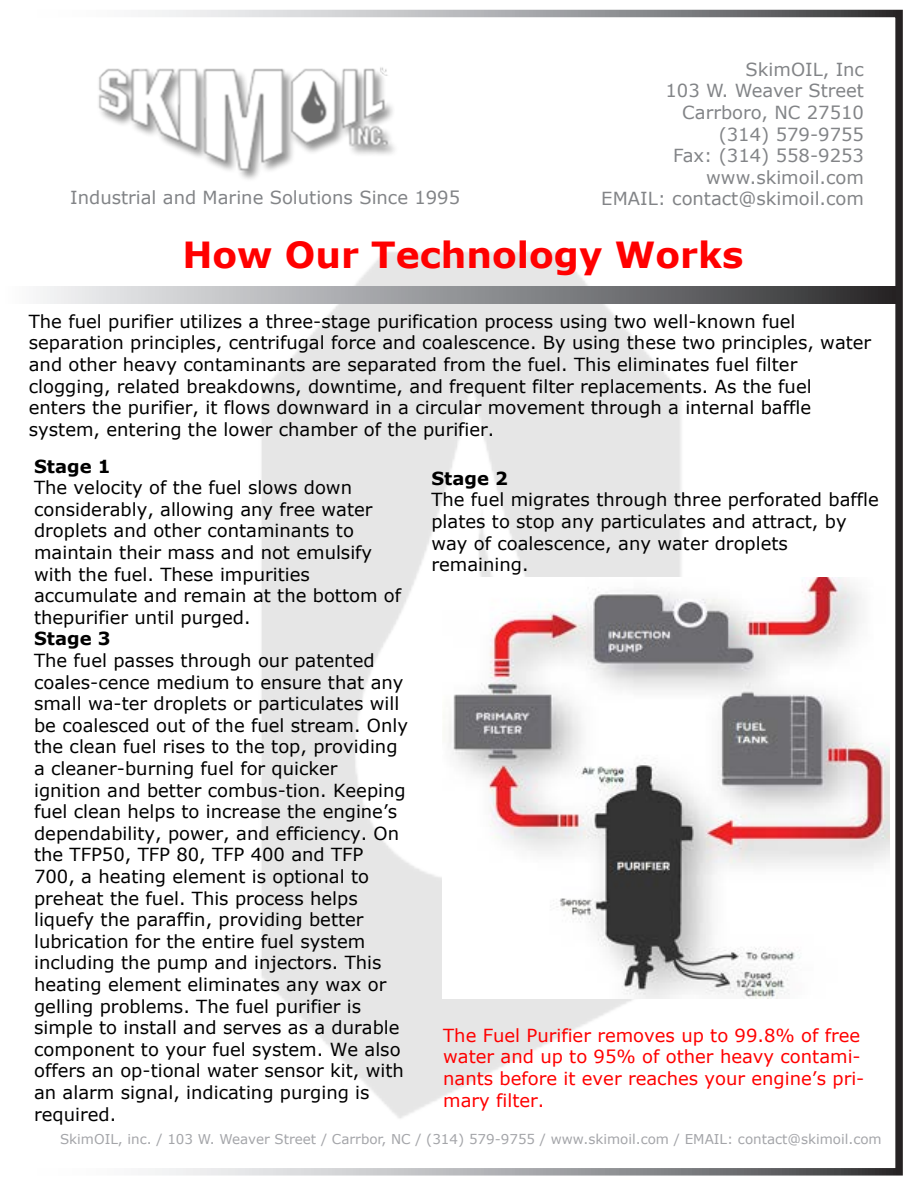
<style>
.page{position:relative;width:918px;height:1188px;background:#fff}
.page>*{position:absolute;margin:0;border:0;box-sizing:border-box;transform-origin:0 0}
.t1{font:700 36px "Verdana";color:#f00}
.t2{font:18px/21.6px "Verdana";color:#000}
.t3{font:18px "Verdana";color:#828487}
.t4{font:18px/21.6px "Verdana";color:#f00}
.t5{font:700 18px "Verdana";color:#000}
.t6{font:13.5px "Verdana";color:#a4a5a9}
</style>
<div class="page">
<img style="left:98px;top:67px;width:297px;height:113px">
<div style="left:12px;top:10px;width:891px;height:1166px;border:8px solid #fff"></div>
<img style="left:211px;top:252px;width:505px;height:867px">
<div style="left:1px;top:287px;width:895px;height:17px;background:linear-gradient(to right,#fcfeff,#2c2d2f)"></div>
<img style="left:443px;top:577px;width:447px;height:422px">
<p class="t3" style="left:70px;top:185px;width:392px">Industrial and Marine Solutions Since 1995</p>
<p class="t3" style="left:746px;top:57px;width:120px">SkimOIL, Inc</p>
<p class="t3" style="left:665px;top:79px;width:200px">103 W. Weaver Street</p>
<p class="t3" style="left:682px;top:100px;width:183px">Carrboro, NC 27510</p>
<p class="t3" style="left:719px;top:122px;width:147px">(314) 579-9755</p>
<p class="t3" style="left:673px;top:143px;width:192px">Fax: (314) 558-9253</p>
<p class="t3" style="left:706px;top:165px;width:159px">www.skimoil.com</p>
<p class="t3" style="left:601px;top:187px;width:264px">EMAIL: contact@skimoil.com</p>
<h1 class="t1" style="left:182px;top:229px;width:563px">How Our Technology Works</h1>
<p class="t2" style="left:29px;top:310px;width:844px">The fuel purifier utilizes a three-stage purification process using two well-known fuel separation principles, centrifugal force and coalescence. By using these two principles, water and other heavy contaminants are separated from the fuel. This eliminates fuel filter clogging, related breakdowns, downtime, and frequent filter replacements. As the fuel enters the purifier, it flows downward in a circular movement through a internal baffle system, entering the lower chamber of the purifier.</p>
<p class="t5" style="left:34px;top:453px;width:78px">Stage 1</p>
<p class="t2" style="left:34px;top:477px;width:369px">The velocity of the fuel slows down considerably, allowing any free water droplets and other contaminants to maintain their mass and not emulsify with the fuel. These impurities accumulate and remain at the bottom of thepurifier until purged.</p>
<p class="t5" style="left:34px;top:626px;width:78px">Stage 3</p>
<p class="t2" style="left:34px;top:649px;width:375px">The fuel passes through our patented coales-cence medium to ensure that any small wa-ter droplets or particulates will be coalesced out of the fuel stream. Only the clean fuel rises to the top, providing a cleaner-burning fuel for quicker ignition and better combus-tion. Keeping fuel clean helps to increase the engine’s dependability, power, and efficiency. On the TFP50, TFP 80, TFP 400 and TFP 700, a heating element is optional to preheat the fuel. This process helps liquefy the paraffin, providing better lubrication for the entire fuel system including the pump and injectors. This heating element eliminates any wax or gelling problems. The fuel purifier is simple to install and serves as a durable component to your fuel system. We also offers an op-tional water sensor kit, with an alarm signal, indicating purging is required.</p>
<p class="t5" style="left:431px;top:465px;width:78px">Stage 2</p>
<p class="t2" style="left:431px;top:489px;width:449px">The fuel migrates through three perforated baffle plates to stop any particulates and attract, by way of coalescence, any water droplets remaining.</p>
<p class="t4" style="left:443px;top:1024px;width:423px">The Fuel Purifier removes up to 99.8% of free water and up to 95% of other heavy contami&shy;nants before it ever reaches your engine’s pri&shy;mary filter.</p>
<p class="t6" style="left:60px;top:1130px;width:823px">SkimOIL, inc. / 103 W. Weaver Street / Carrbor, NC / (314) 579-9755 / www.skimoil.com / EMAIL: contact@skimoil.com</p>
</div>
